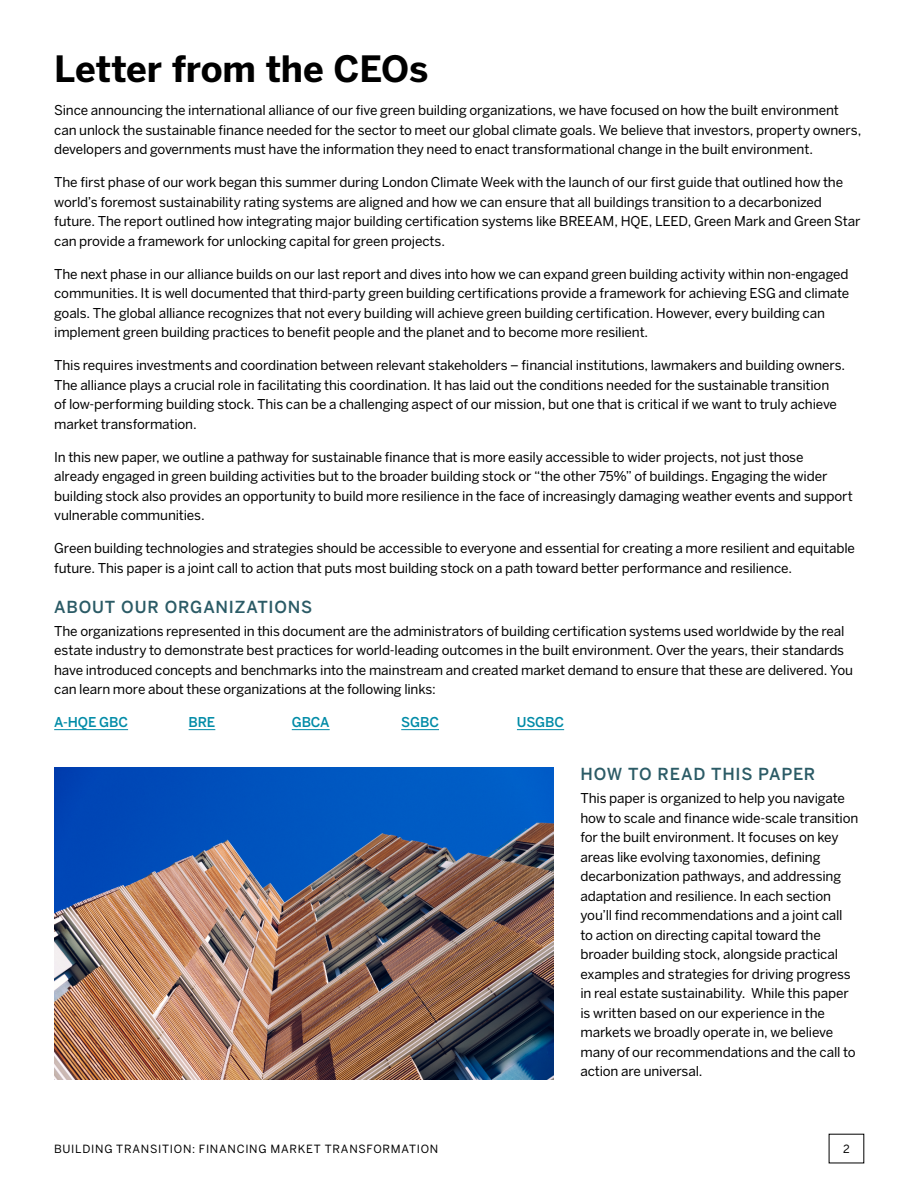
<style>
.page{position:relative;width:918px;height:1188px;background:#fff}
.page>*{position:absolute;margin:0;border:0;box-sizing:border-box;transform-origin:0 0}
.t1{font:700 36px "Benton Sans";letter-spacing:-.005em;color:#000}
.t2{font:500 16.5px "Benton Sans";letter-spacing:.045em;color:#2b5b66}
.t3{font:13.5px/19.5px "Benton Sans";letter-spacing:-.01em;color:#000}
.t4{font:500 13.5px "Benton Sans";letter-spacing:-.015em;color:#008ba7}
.t5{font:11.25px "Benton Sans";letter-spacing:.065em;color:#000}
</style>
<div class="page">
<hr style="left:54px;top:729px;width:74px;height:1px;background:#008ba7">
<svg style="left:189px;top:729px;width:26px;height:1px"></svg>
<hr style="left:292px;top:729px;width:38px;height:1px;background:#008ba7">
<hr style="left:401px;top:729px;width:38px;height:1px;background:#008ba7">
<hr style="left:517px;top:729px;width:47px;height:1px;background:#008ba7">
<img style="left:54px;top:767px;width:500px;height:313px">
<h1 class="t1" style="left:54px;top:48px;width:376px">Letter from the CEOs</h1>
<p class="t3" style="left:54px;top:101px;width:809px">Since announcing the international alliance of our five green building organizations, we have focused on how the built environment can unlock the sustainable finance needed for the sector to meet our global climate goals. We believe that investors, property owners, developers and governments must have the information they need to enact transformational change in the built environment.</p>
<p class="t3" style="left:54px;top:172px;width:808px">The first phase of our work began this summer during London Climate Week with the launch of our first guide that outlined how the world’s foremost sustainability rating systems are aligned and how we can ensure that all buildings transition to a decarbonized future. The report outlined how integrating major building certification systems like BREEAM, HQE, LEED, Green Mark and Green Star can provide a framework for unlocking capital for green projects.</p>
<p class="t3" style="left:54px;top:264px;width:797px">The next phase in our alliance builds on our last report and dives into how we can expand green building activity within non-engaged communities. It is well documented that third-party green building certifications provide a framework for achieving ESG and climate goals. The global alliance recognizes that not every building will achieve green building certification. However, every building can implement green building practices to benefit people and the planet and to become more resilient.</p>
<p class="t3" style="left:54px;top:355px;width:793px">This requires investments and coordination between relevant stakeholders – financial institutions, lawmakers and building owners.<br>The alliance plays a crucial role in facilitating this coordination. It has laid out the conditions needed for the sustainable transition<br>of low-performing building stock. This can be a challenging aspect of our mission, but one that is critical if we want to truly achieve market transformation.</p>
<p class="t3" style="left:54px;top:447px;width:800px">In this new paper, we outline a pathway for sustainable finance that is more easily accessible to wider projects, not just those<br>already engaged in green building activities but to the broader building stock or “the other 75%” of buildings. Engaging the wider building stock also provides an opportunity to build more resilience in the face of increasingly damaging weather events and support vulnerable communities.</p>
<p class="t3" style="left:54px;top:538px;width:802px">Green building technologies and strategies should be accessible to everyone and essential for creating a more resilient and equitable future. This paper is a joint call to action that puts most building stock on a path toward better performance and resilience.</p>
<p class="t2" style="left:54px;top:597px;width:260px">ABOUT OUR ORGANIZATIONS</p>
<p class="t3" style="left:54px;top:621px;width:800px">The organizations represented in this document are the administrators of building certification systems used worldwide by the real estate industry to demonstrate best practices for world-leading outcomes in the built environment. Over the years, their standards have introduced concepts and benchmarks into the mainstream and created market demand to ensure that these are delivered. You can learn more about these organizations at the following links:</p>
<p class="t4" style="left:54px;top:714px;width:75px">A-HQE GBC</p>
<p class="t4" style="left:189px;top:714px;width:28px">BRE</p>
<p class="t4" style="left:292px;top:714px;width:39px">GBCA</p>
<p class="t4" style="left:401px;top:714px;width:39px">SGBC</p>
<p class="t4" style="left:517px;top:714px;width:49px">USGBC</p>
<p class="t2" style="left:581px;top:765px;width:236px">HOW TO READ THIS PAPER</p>
<p class="t3" style="left:580px;top:789px;width:279px">This paper is organized to help you navigate how to scale and finance wide-scale transition for the built environment. It focuses on key areas like evolving taxonomies, defining decarbonization pathways, and addressing adaptation and resilience. In each section you’ll find recommendations and a joint call to action on directing capital toward the broader building stock, alongside practical examples and strategies for driving progress in real estate sustainability. While this paper is written based on our experience in the markets we broadly operate in, we believe many of our recommendations and the call to action are universal.</p>
<p class="t5" style="left:54px;top:1142px;width:386px">BUILDING TRANSITION: FINANCING MARKET TRANSFORMATION</p>
<p class="t5" style="left:843px;top:1142px;width:8px">2</p>
</div>
